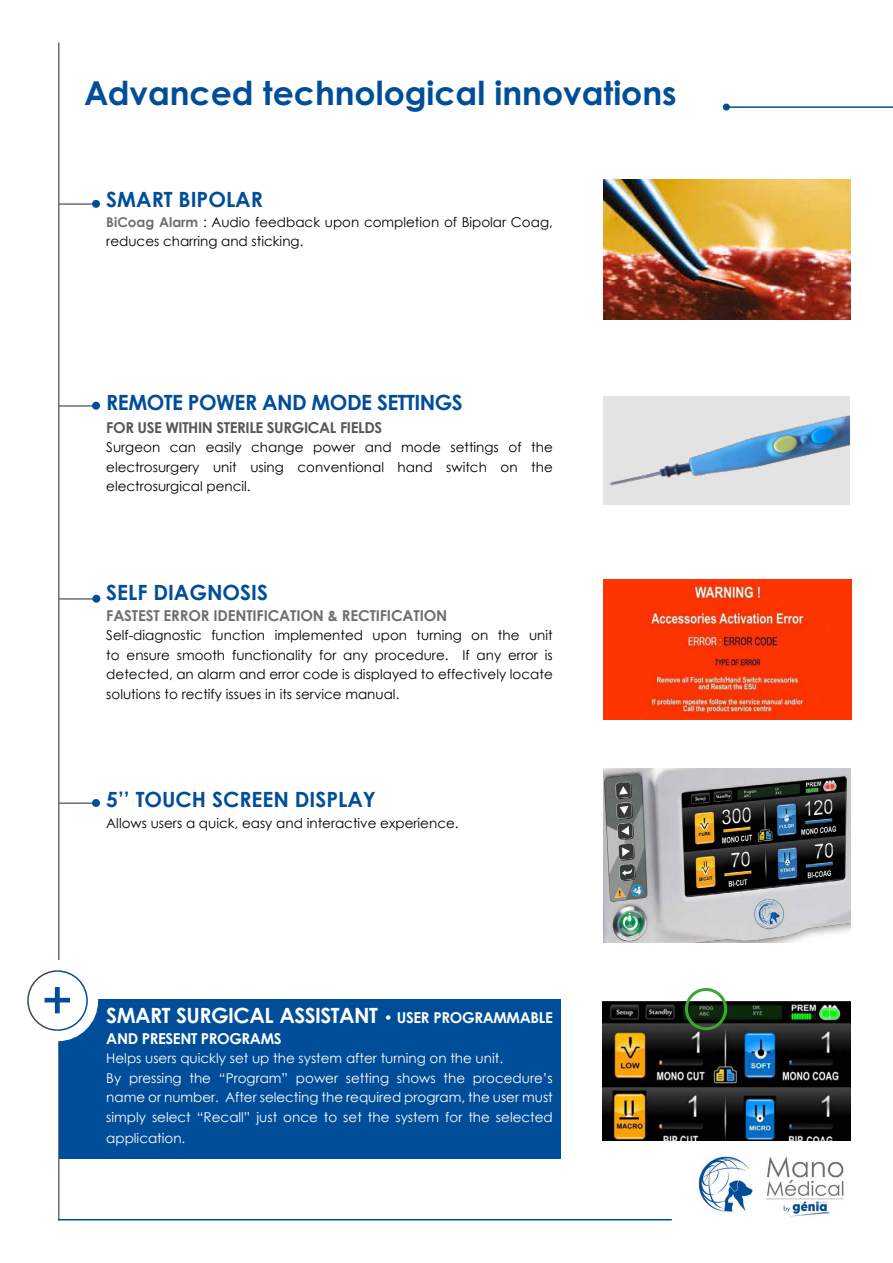
<style>
.page{position:relative;width:893px;height:1263px;background:#fff}
.page>*{position:absolute;margin:0;border:0;box-sizing:border-box;transform-origin:0 0}
.t1{font:700 33px "Century Gothic Pro";color:#004d9a}
.t2{font:700 21px "Century Gothic";color:#004d9a}
.t3{font:700 21px "Century Gothic";letter-spacing:-.025em;color:#fff}
.t4{font:700 21px "Century Gothic";letter-spacing:-.025em;color:#004d9a}
.t5{font:700 15px "Century Gothic";letter-spacing:-.01em;color:#706f6f}
.t6{font:700 15px "Century Gothic";letter-spacing:-.025em;color:#575756}
.t7{font:700 15px "Century Gothic";letter-spacing:-.025em;color:#fff}
.t8{font:13.5px/19.5px "Century Gothic";color:#000;text-align:justify}
.t9{font:13.5px/19.5px "Century Gothic";color:#fff}
.s1{font-weight:700;color:#706f6f}
.s2{font-weight:400;font-size:15px}
.s3{font-size:15px}
</style>
<div class="page">
<hr style="left:58px;top:43px;width:2px;height:1177px;background:#706f6f">
<hr style="left:725px;top:106px;width:168px;height:2px;background:#004d9a">
<div style="left:723px;top:104px;width:7px;height:7px;background:#004d9a;border-radius:50%"></div>
<img style="left:604px;top:769px;width:246px;height:174px">
<div style="left:60px;top:999px;width:501px;height:160px;background:#004d9a"></div>
<img style="left:604px;top:580px;width:247px;height:140px">
<hr style="left:58px;top:802px;width:37px;height:2px;background:#706f6f">
<div style="left:92px;top:799px;width:8px;height:8px;background:#004d9a;border-radius:50%"></div>
<img style="left:603px;top:179px;width:247px;height:141px">
<hr style="left:58px;top:405px;width:37px;height:2px;background:#706f6f">
<div style="left:92px;top:402px;width:8px;height:8px;background:#004d9a;border-radius:50%"></div>
<img style="left:603px;top:1002px;width:247px;height:139px">
<img style="left:698px;top:1156px;width:146px;height:61px">
<hr style="left:58px;top:1219px;width:614px;height:1px;background:#004d9a">
<div style="left:17px;top:960px;width:81px;height:81px;border:21px solid #fff;border-radius:50%"></div>
<svg style="left:27px;top:970px;width:61px;height:61px"></svg>
<hr style="left:58px;top:598px;width:37px;height:2px;background:#706f6f">
<div style="left:92px;top:595px;width:8px;height:8px;background:#004d9a;border-radius:50%"></div>
<hr style="left:58px;top:203px;width:37px;height:2px;background:#706f6f">
<div style="left:92px;top:200px;width:8px;height:8px;background:#004d9a;border-radius:50%"></div>
<img style="left:604px;top:397px;width:246px;height:108px">
<div style="left:685px;top:988px;width:42px;height:42px;border:3px solid #3fa535;border-radius:50%"></div>
<h1 class="t1" style="left:84px;top:72px;width:594px">Advanced technological innovations</h1>
<h2 class="t2" style="left:106px;top:184px;width:158px">SMART BIPOLAR</h2>
<p class="t8" style="left:106px;top:212px;width:448px"><span class="s1">BiCoag Alarm</span> : Audio feedback upon completion of Bipolar Coag, reduces charring and sticking.</p>
<h2 class="t4" style="left:106px;top:386px;width:358px">REMOTE POWER AND MODE SETTINGS</h2>
<p class="t6" style="left:106px;top:416px;width:277px">FOR USE WITHIN STERILE SURGICAL FIELDS</p>
<p class="t8" style="left:106px;top:437px;width:448px">Surgeon can easily change power and mode settings of the electrosurgery unit using conventional hand switch on the electrosurgical pencil.</p>
<h2 class="t2" style="left:106px;top:576px;width:163px">SELF DIAGNOSIS</h2>
<p class="t5" style="left:106px;top:604px;width:342px">FASTEST ERROR IDENTIFICATION &amp; RECTIFICATION</p>
<p class="t8" style="left:106px;top:625px;width:448px">Self-diagnostic function implemented upon turning on the unit to ensure smooth functionality for any procedure. If any error is detected, an alarm and error code is displayed to effectively locate solutions to rectify issues in its service manual.</p>
<h2 class="t2" style="left:106px;top:784px;width:271px">5’’ TOUCH SCREEN DISPLAY</h2>
<p class="t8" style="left:106px;top:813px;width:354px">Allows users a quick, easy and interactive experience.</p>
<h2 class="t3" style="left:106px;top:999px;width:448px">SMART SURGICAL ASSISTANT <span class="s2">•</span> <span class="s3">USER PROGRAMMABLE</span></h2>
<p class="t7" style="left:106px;top:1027px;width:177px">AND PRESENT PROGRAMS</p>
<p class="t9" style="left:106px;top:1048px;width:448px">Helps users quickly set up the system after turning on the unit.<br>By pressing the “Program” power setting shows the procedure’s name or number. After selecting the required program, the user must simply select “Recall” just once to set the system for the selected</p>
<p class="t9" style="left:106px;top:1128px;width:81px">application.</p>
</div>
